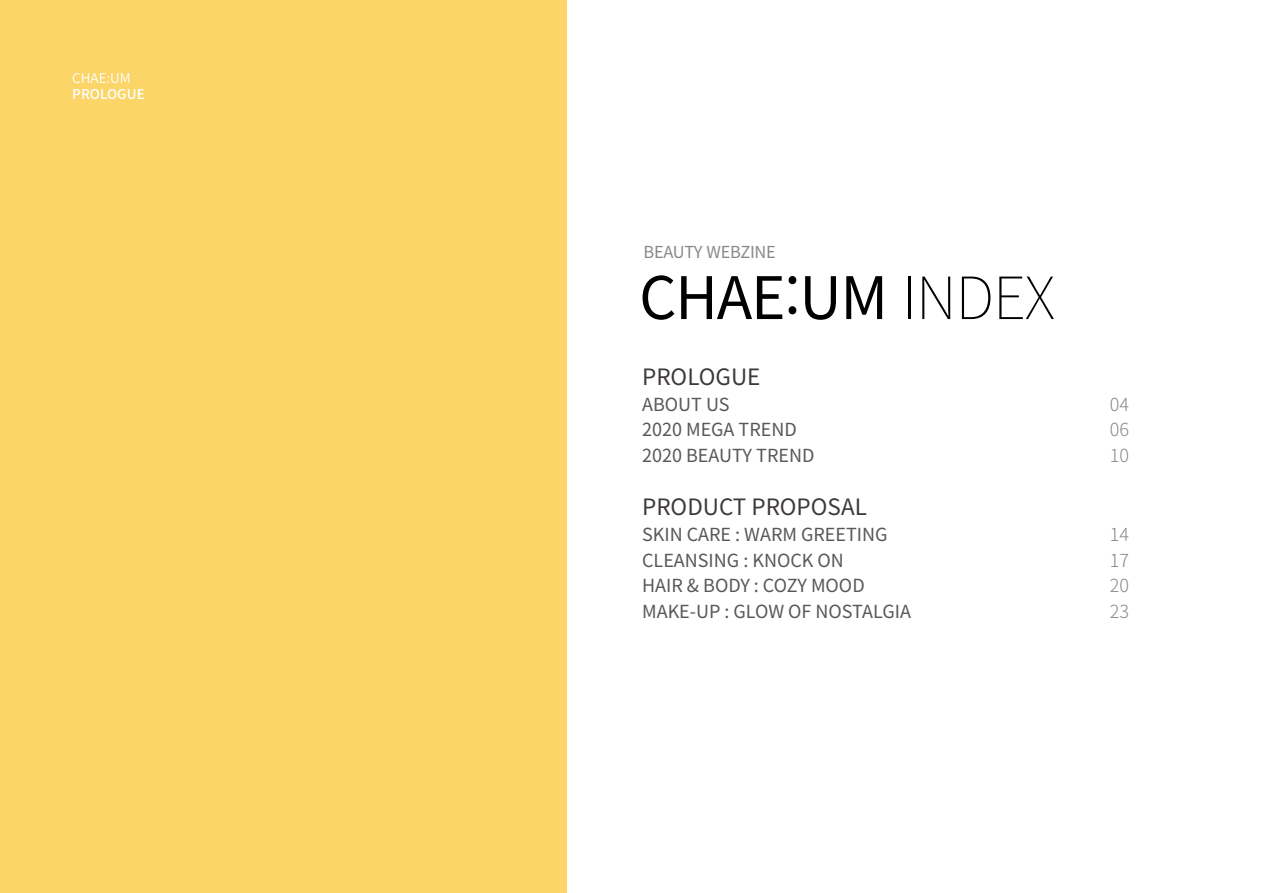
<style>
.page{position:relative;width:1263px;height:893px;background:#fff}
.page>*{position:absolute;margin:0;border:0;box-sizing:border-box;transform-origin:0 0}
.t1{font:58.5px "Noto Sans CJ Kjp";letter-spacing:-.02em;color:#000}
.t2{font:22.5px "Noto Sans CJ Kjp";color:#3e3a39}
.t3{font:18px/25.5px "Noto Sans CJ Kjp";color:#595757}
.t4{font:300 18px/25.5px "Noto Sans CJ Kjp";color:#898989;text-align:justify}
.t5{font:16.5px "Noto Sans CJ Kjp";color:#898989}
.t6{font:500 13.5px "Noto Sans CJ Kjp";color:#fff}
.t7{font:600 13.5px "Noto Sans CJ Kjp";color:#fff}
.s1{font-weight:100}
</style>
<div class="page">
<div style="left:0;top:0;width:566px;height:893px;background:#fbd568"></div>
<p class="t7" style="left:72px;top:70px;width:60px">CHAE:UM</p>
<p class="t6" style="left:72px;top:87px;width:74px">PROLOGUE</p>
<p class="t5" style="left:644px;top:243px;width:21px">BEAUTY</p>
<p class="t5" style="left:706px;top:243px;width:11px">WEBZINE</p>
<h1 class="t1" style="left:639px;top:265px;width:417px">CHAE:UM <span class="s1">INDEX</span></h1>
<p class="t2" style="left:642px;top:364px;width:120px">PROLOGUE</p>
<p class="t3" style="left:642px;top:392px;width:24px">ABOUT</p>
<p class="t3" style="left:642px;top:392px;width:174px;text-indent:64px">US<br>2020 MEGA TREND<br>2020 BEAUTY TREND</p>
<p class="t2" style="left:642px;top:494px;width:226px">PRODUCT PROPOSAL</p>
<p class="t3" style="left:642px;top:522px;width:270px">SKIN CARE : WARM GREETING<br>CLEANSING : KNOCK ON<br>HAIR &amp; BODY : COZY MOOD<br>MAKE-UP : GLOW OF NOSTALGIA</p>
<p class="t4" style="left:1110px;top:392px;width:21px">04<br>06<br>10</p>
<p class="t4" style="left:1110px;top:522px;width:21px">14<br>17<br>20<br>23</p>
</div>
